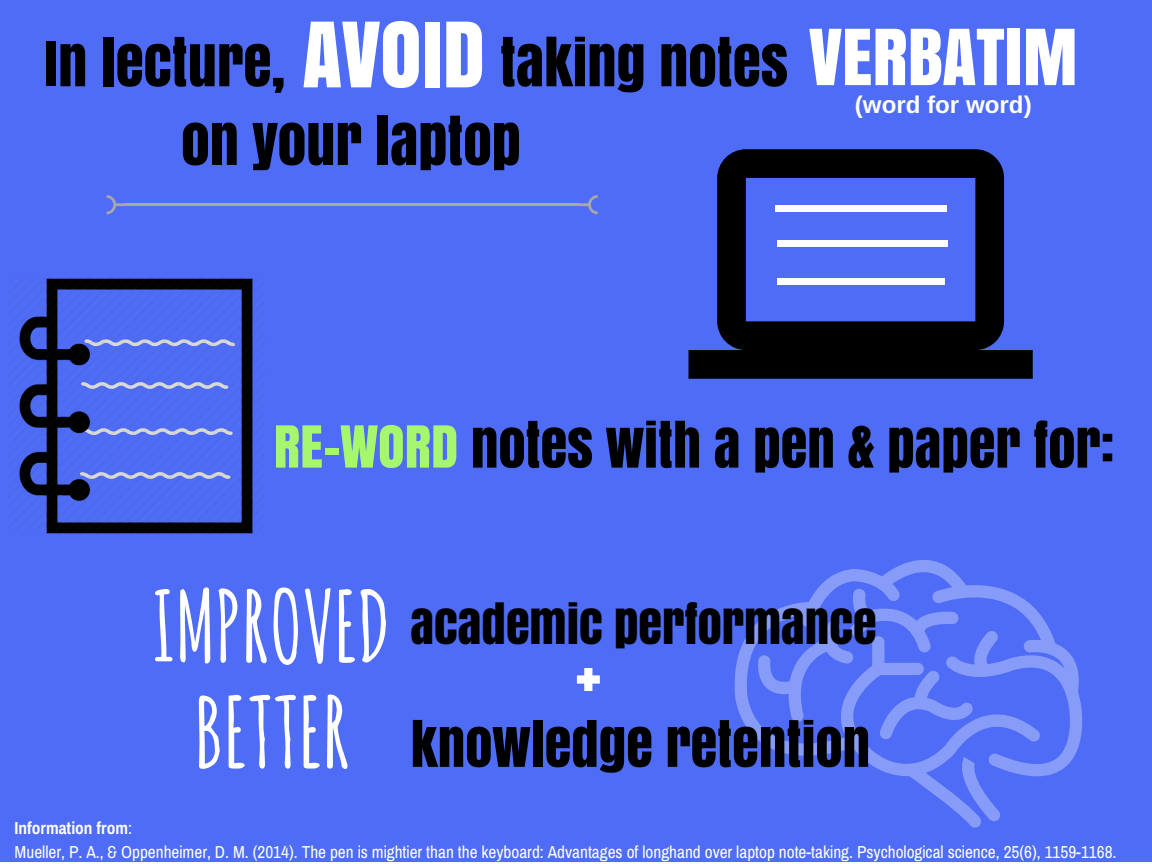
<style>
.page{position:relative;width:1152px;height:864px;background:#fff}
.page>*{position:absolute;margin:0;border:0;box-sizing:border-box;transform-origin:0 0}
.t1{font:700 96.6px/105.8px "Amatic SC";color:#fff;text-align:center}
.t2{font:72.45px "Anton";color:#fff}
.t3{font:57.3px "Anton";color:#000}
.t4{font:54.3px "Anton";color:#000}
.t5{font:48.3px "Anton";color:#000}
.t6{font:700 24.15px "Arimo";color:#fff}
.t7{font:17.4px/23.7px "Archivo Narrow";color:#fff}
.s1{font-size:84.45px;color:#fff}
.s2{font-size:72.45px;color:#fff}
.s3{color:#a7f76e}
.s4{font-weight:700}
</style>
<div class="page">
<div style="left:0;top:0;width:1152px;height:862px;background:#4e6cf5"></div>
<svg style="left:688px;top:149px;width:345px;height:230px"></svg>
<svg style="left:735px;top:560px;width:347px;height:268px"></svg>
<img style="left:19px;top:278px;width:234px;height:256px">
<svg style="left:81px;top:382px;width:147px;height:7px"></svg>
<div style="left:777px;top:279px;width:39px;height:6px;background:#fff"></div>
<div style="left:906px;top:279px;width:39px;height:6px;background:#fff"></div>
<div style="left:815px;top:279px;width:92px;height:6px;background:#fff"></div>
<div style="left:775px;top:205px;width:39px;height:7px;background:#fff"></div>
<div style="left:908px;top:205px;width:39px;height:7px;background:#fff"></div>
<div style="left:813px;top:205px;width:97px;height:7px;background:#fff"></div>
<div style="left:778px;top:240px;width:38px;height:7px;background:#fff"></div>
<div style="left:909px;top:240px;width:39px;height:7px;background:#fff"></div>
<div style="left:815px;top:240px;width:96px;height:7px;background:#fff"></div>
<hr style="left:125px;top:203px;width:454px;height:3px;background:#a8a8a8">
<svg style="left:578px;top:195px;width:20px;height:19px"></svg>
<svg style="left:107px;top:195px;width:18px;height:19px"></svg>
<h3 class="t3" style="left:44px;top:21px;width:1035px">IN LECTURE, <span class="s1">AVOID</span> TAKING NOTES <span class="s2">VERBATIM</span></h3>
<h3 class="t3" style="left:181px;top:100px;width:341px">ON YOUR LAPTOP</h3>
<h3 class="t6" style="left:855px;top:91px;width:178px">(word for word)</h3>
<h3 class="t4" style="left:274px;top:406px;width:842px"><span class="s3">RE-WORD</span> NOTES WITH A PEN &amp; PAPER FOR:</h3>
<h1 class="t1" style="left:152px;top:572px;width:240px">IMPROVED<br>BETTER</h1>
<h3 class="t5" style="left:411px;top:589px;width:468px">ACADEMIC PERFORMANCE</h3>
<h2 class="t2" style="left:575px;top:619px;width:28px">+</h2>
<h3 class="t4" style="left:411px;top:705px;width:461px">KNOWLEDGE RETENTION</h3>
<p class="t7" style="left:15px;top:816px;width:1103px"><span class="s4">Information from</span>:<br>Mueller, P. A., &amp; Oppenheimer, D. M. (2014). The pen is mightier than the keyboard: Advantages of longhand over laptop note-taking. Psychological science, 25(6), 1159-1168.</p>
</div>
